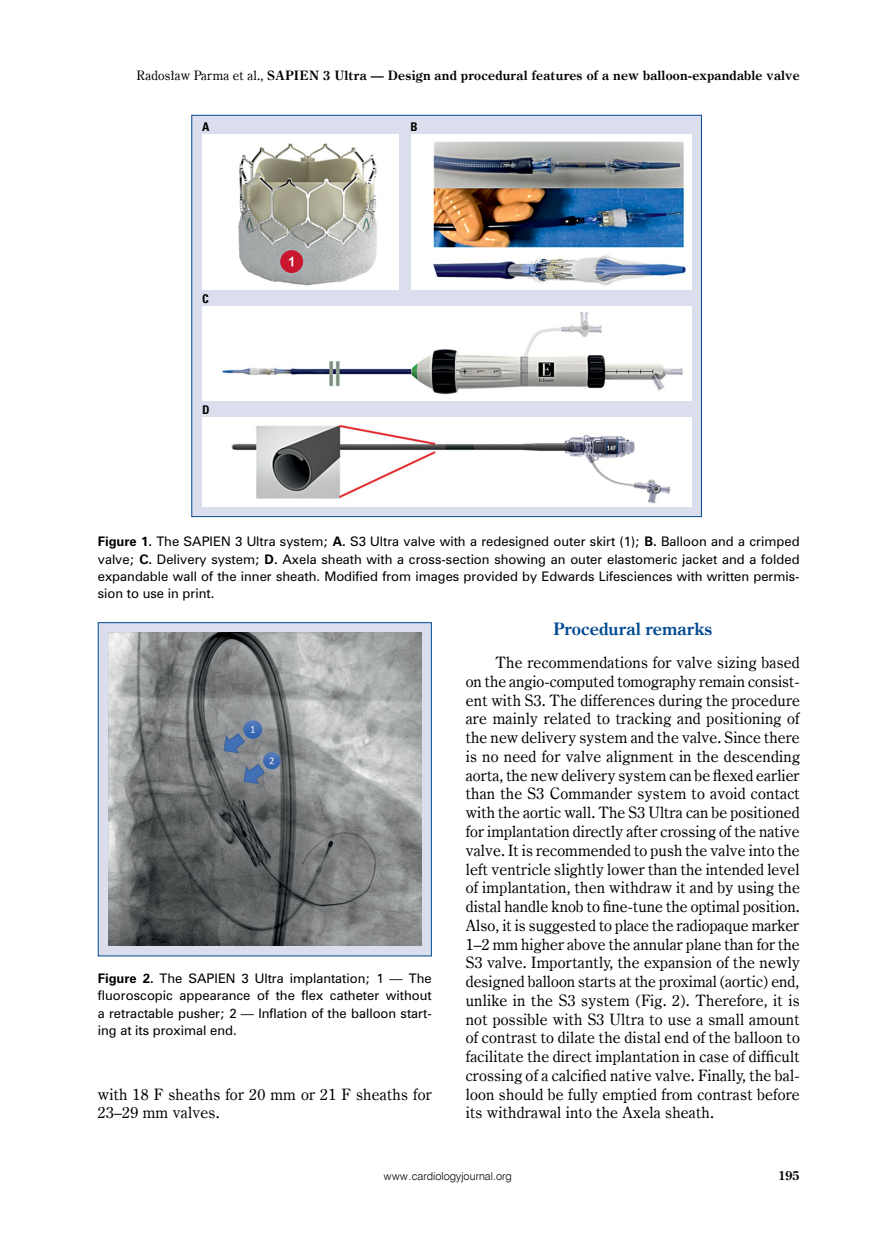
<style>
.page{position:relative;width:872px;height:1234px;background:#fff}
.page>*{position:absolute;margin:0;border:0;box-sizing:border-box;transform-origin:0 0}
._05_-_Śródtytuł_-_1{font:700 17.25px "Century Oldst EU";color:#004990}
._08_-_Tekst{font:15.75px/18.8px "Century Oldst EU";letter-spacing:.015em;color:#000}
.t1{font:700 13.05px "Century Oldst EU";letter-spacing:.015em;color:#000}
.t2{font:700 12.75px "Century Oldst EU";color:#000}
._15_-_Rycina_-_podpi{font:12px/17.2px "Zurich PL";color:#000;text-align:justify}
._15_-_Rycina_-_podpi-2{font:700 12px "Zurich Cn EU";color:#000}
.t3{font:10.95px "Swis 721 Lt EU";color:#000}
.s1{font-weight:400}
.s2{font-weight:700}
</style>
<div class="page">
<div style="left:98px;top:622px;width:334px;height:334px;background:#dbdeed;border:1px solid #004990"></div>
<div style="left:191px;top:115px;width:511px;height:402px;background:#dbdeed;border:1px solid #004990"></div>
<img style="left:202px;top:134px;width:489px;height:372px">
<img style="left:108px;top:632px;width:313px;height:313px">
<div style="left:196px;top:290px;width:499px;height:16px;background:#dbdeed"></div>
<div style="left:398px;top:128px;width:12px;height:168px;background:#dbdeed"></div>
<div style="left:196px;top:401px;width:499px;height:16px;background:#dbdeed"></div>
<p class="t1" style="left:136px;top:68px;width:665px"><span class="s1">Radosław Parma et al.,</span> SAPIEN 3 Ultra — Design and procedural features of a new balloon-expandable valve</p>
<p class="_15_-_Rycina_-_podpi-2" style="left:202px;top:119px;width:9px">A</p>
<p class="_15_-_Rycina_-_podpi-2" style="left:410px;top:119px;width:9px">B</p>
<p class="_15_-_Rycina_-_podpi-2" style="left:202px;top:291px;width:8px">C</p>
<p class="_15_-_Rycina_-_podpi-2" style="left:202px;top:402px;width:9px">D</p>
<p class="_15_-_Rycina_-_podpi" style="left:98px;top:533px;width:703px"><span class="s2">Figure 1.</span> The SAPIEN 3 Ultra system; <span class="s2">A.</span> S3 Ultra valve with a redesigned outer skirt (1); <span class="s2">B.</span> Balloon and a crimped valve; <span class="s2">C.</span> Delivery system; <span class="s2">D.</span> Axela sheath with a cross-section showing an outer elastomeric jacket and a folded expandable wall of the inner sheath. Modified from images provided by Edwards Lifesciences with written permis&shy;sion to use in print.</p>
<p class="_15_-_Rycina_-_podpi" style="left:98px;top:969px;width:335px"><span class="s2">Figure 2.</span> The SAPIEN 3 Ultra implantation; 1 — The fluoroscopic appearance of the flex catheter without a retractable pusher; 2 — Inflation of the balloon start&shy;ing at its proximal end.</p>
<p class="_08_-_Tekst" style="left:98px;top:1084px;width:335px">with 18 F sheaths for 20 mm or 21 F sheaths for<br>23–29 mm valves.</p>
<p class="_05_-_Śródtytuł_-_1" style="left:553px;top:618px;width:161px">Procedural remarks</p>
<p class="_08_-_Tekst" style="left:466px;top:653px;width:336px;text-align:justify;text-indent:30px">The recommendations for valve sizing based on the angio-computed tomography remain consist&shy;ent with S3. The differences during the procedure are mainly related to tracking and positioning of the new delivery system and the valve. Since there is no need for valve alignment in the descending aorta, the new delivery system can be flexed earlier than the S3 Commander system to avoid contact with the aortic wall. The S3 Ultra can be positioned for implantation directly after crossing of the native valve. It is recommended to push the valve into the left ventricle slightly lower than the intended level of implantation, then withdraw it and by using the distal handle knob to fine-tune the optimal position.<br>Also, it is suggested to place the radiopaque marker 1–2 mm higher above the annular plane than for the S3 valve. Importantly, the expansion of the newly designed balloon starts at the proximal (aortic) end, unlike in the S3 system (Fig. 2). Therefore, it is not possible with S3 Ultra to use a small amount of contrast to dilate the distal end of the balloon to facilitate the direct implantation in case of difficult crossing of a calcified native valve. Finally, the bal&shy;loon should be fully emptied from contrast before its withdrawal into the Axela sheath.</p>
<p class="t3" style="left:384px;top:1169px;width:129px">www.cardiologyjournal.org</p>
<p class="t2" style="left:778px;top:1167px;width:23px">195</p>
</div>
